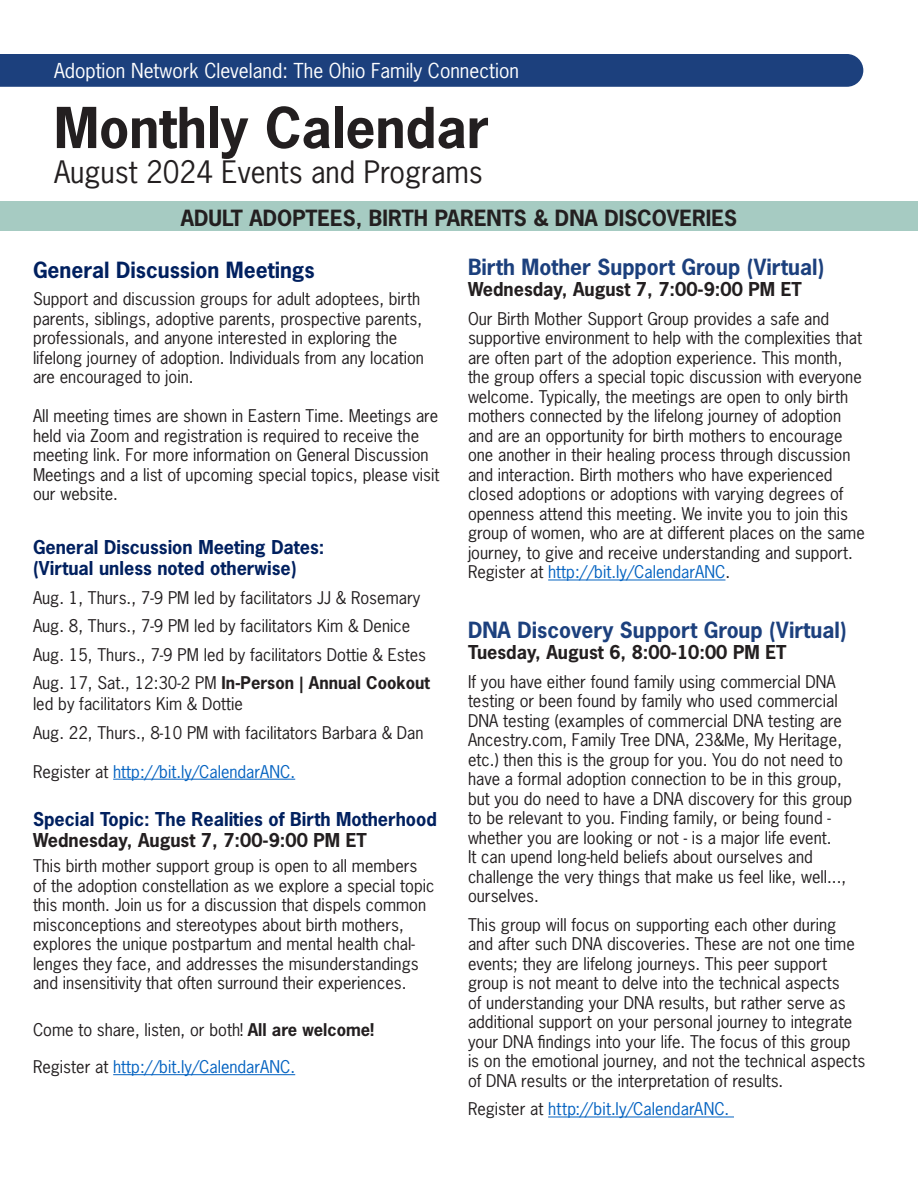
<style>
.page{position:relative;width:918px;height:1188px;background:#fff}
.page>*{position:absolute;margin:0;border:0;box-sizing:border-box;transform-origin:0 0}
.t1{font:700 52.95px "News Gothic Std";color:#231f20}
.t2{font:29.1px "News Gothic Std";color:#231f20}
.Body_Text-Topic{font:700 21px "News Gothic Std";color:#1c407d}
.Header-Adult_Adoptee_Birthparent_Hub{font:700 21px "News Gothic Std";color:#231f20}
.Body_Text-Topic-2{font:700 21px "News Gothic Std";color:#00205f}
.t3{font:19.35px "News Gothic Std";color:#fff}
.Body_Text{font:700 18px "News Gothic Std";color:#00205f}
.Body_Text-Topic-3{font:700 18px "News Gothic Std";color:#231f20}
.Body_Text-2{font:700 18px "News Gothic Std";color:#231f20}
.Body_Text-Topic-4{font:16.5px/19.5px "News Gothic Std";color:#231f20}
.Body_Text-3{font:16.5px/19.5px "News Gothic Std";color:#231f20}
.Body_Text-Topic-5{font:16.5px "News Gothic Std";color:#0563c1}
.Body_Text-4{font:700 16.5px "News Gothic Std";color:#231f20}
.s1{font-weight:400}
.s2{color:#231f20}
.s3{font-weight:700}
.s4{color:#0563c1}
</style>
<div class="page">
<div style="left:0;top:54px;width:863px;height:33px;background:#1c407d"></div>
<hr style="left:548px;top:580px;width:177px;height:1px;background:#0563c1">
<hr style="left:548px;top:1117px;width:186px;height:1px;background:#0563c1">
<div style="left:0;top:201px;width:918px;height:30px;background:#a6cbc2"></div>
<hr style="left:113px;top:779px;width:182px;height:1px;background:#0563c1">
<hr style="left:113px;top:1074px;width:182px;height:1px;background:#0563c1">
<p class="t3" style="left:54px;top:58px;width:466px">Adoption Network Cleveland: The Ohio Family Connection</p>
<p class="t1" style="left:54px;top:93px;width:436px">Monthly Calendar</p>
<p class="t2" style="left:54px;top:153px;width:430px">August 2024 Events and Programs</p>
<p class="Header-Adult_Adoptee_Birthparent_Hub" style="left:181px;top:204px;width:558px">ADULT ADOPTEES, BIRTH PARENTS &amp; DNA DISCOVERIES</p>
<p class="Body_Text-Topic-2" style="left:33px;top:256px;width:283px">General Discussion Meetings</p>
<p class="Body_Text-3" style="left:33px;top:289px;width:393px">Support and discussion groups for adult adoptees, birth parents, siblings, adoptive parents, prospective parents, professionals, and anyone interested in exploring the lifelong journey of adoption. Individuals from any location are encouraged to join.</p>
<p class="Body_Text-3" style="left:33px;top:406px;width:408px">All meeting times are shown in Eastern Time. Meetings are held via Zoom and registration is required to receive the meeting link. For more information on General Discussion Meetings and a list of upcoming special topics, please visit our website.</p>
<p class="Body_Text" style="left:33px;top:535px;width:293px">General Discussion Meeting Dates:</p>
<p class="Body_Text" style="left:33px;top:556px;width:265px">(Virtual unless noted otherwise)</p>
<p class="Body_Text-3" style="left:33px;top:587px;width:389px">Aug. 1, Thurs., 7-9 PM led by facilitators JJ &amp; Rosemary</p>
<p class="Body_Text-3" style="left:33px;top:616px;width:379px">Aug. 8, Thurs., 7-9 PM led by facilitators Kim &amp; Denice</p>
<p class="Body_Text-3" style="left:33px;top:644px;width:395px">Aug. 15, Thurs., 7-9 PM led by facilitators Dottie &amp; Estes</p>
<p class="Body_Text-4" style="left:33px;top:672px;width:398px"><span class="s1">Aug. 17, Sat., 12:30-2 PM</span> In-Person | Annual Cookout</p>
<p class="Body_Text-3" style="left:33px;top:694px;width:211px">led by facilitators Kim &amp; Dottie</p>
<p class="Body_Text-3" style="left:33px;top:722px;width:392px">Aug. 22, Thurs., 8-10 PM with facilitators Barbara &amp; Dan</p>
<p class="Body_Text-Topic-5" style="left:33px;top:761px;width:264px"><span class="s2">Register at</span> http://bit.ly/CalendarANC.</p>
<p class="Body_Text" style="left:33px;top:807px;width:405px">Special Topic: The Realities of Birth Motherhood</p>
<p class="Body_Text-2" style="left:33px;top:828px;width:335px">Wednesday, August 7, 7:00-9:00 PM ET</p>
<p class="Body_Text-Topic-4" style="left:33px;top:856px;width:403px">This birth mother support group is open to all members of the adoption constellation as we explore a special topic this month. Join us for a discussion that dispels common misconceptions and stereotypes about birth mothers, explores the unique postpartum and mental health chal&shy;lenges they face, and addresses the misunderstandings and insensitivity that often surround their experiences.</p>
<p class="Body_Text-3" style="left:33px;top:1019px;width:343px">Come to share, listen, or both! <span class="s3">All are welcome!</span></p>
<p class="Body_Text-Topic-5" style="left:33px;top:1056px;width:264px"><span class="s2">Register at</span> http://bit.ly/CalendarANC.</p>
<p class="Body_Text-Topic" style="left:468px;top:253px;width:358px">Birth Mother Support Group (Virtual)</p>
<p class="Body_Text-Topic-3" style="left:468px;top:278px;width:335px">Wednesday, August 7, 7:00-9:00 PM ET</p>
<p class="Body_Text-Topic-4" style="left:468px;top:309px;width:398px">Our Birth Mother Support Group provides a safe and supportive environment to help with the complexities that are often part of the adoption experience. This month, the group offers a special topic discussion with everyone welcome. Typically, the meetings are open to only birth mothers connected by the lifelong journey of adoption and are an opportunity for birth mothers to encourage one another in their healing process through discussion and interaction. Birth mothers who have experienced closed adoptions or adoptions with varying degrees of openness attend this meeting. We invite you to join this group of women, who are at different places on the same journey, to give and receive understanding and support.<br>Register at <span class="s4">http://bit.ly/CalendarANC</span>.</p>
<p class="Body_Text-Topic" style="left:468px;top:616px;width:380px">DNA Discovery Support Group (Virtual)</p>
<p class="Body_Text-Topic-3" style="left:468px;top:641px;width:320px">Tuesday, August 6, 8:00-10:00 PM ET</p>
<p class="Body_Text-Topic-4" style="left:468px;top:672px;width:386px">If you have either found family using commercial DNA testing or been found by family who used commercial DNA testing (examples of commercial DNA testing are Ancestry.com, Family Tree DNA, 23&amp;Me, My Heritage, etc.) then this is the group for you. You do not need to have a formal adoption connection to be in this group, but you do need to have a DNA discovery for this group to be relevant to you. Finding family, or being found - whether you are looking or not - is a major life event.<br>It can upend long-held beliefs about ourselves and challenge the very things that make us feel like, well..., ourselves.</p>
<p class="Body_Text-Topic-4" style="left:468px;top:915px;width:399px">This group will focus on supporting each other during and after such DNA discoveries. These are not one time events; they are lifelong journeys. This peer support group is not meant to delve into the technical aspects<br>of understanding your DNA results, but rather serve as additional support on your personal journey to integrate your DNA findings into your life. The focus of this group is on the emotional journey, and not the technical aspects of DNA results or the interpretation of results.</p>
<p class="Body_Text-Topic-5" style="left:468px;top:1099px;width:263px"><span class="s2">Register at</span> http://bit.ly/CalendarANC.</p>
</div>
